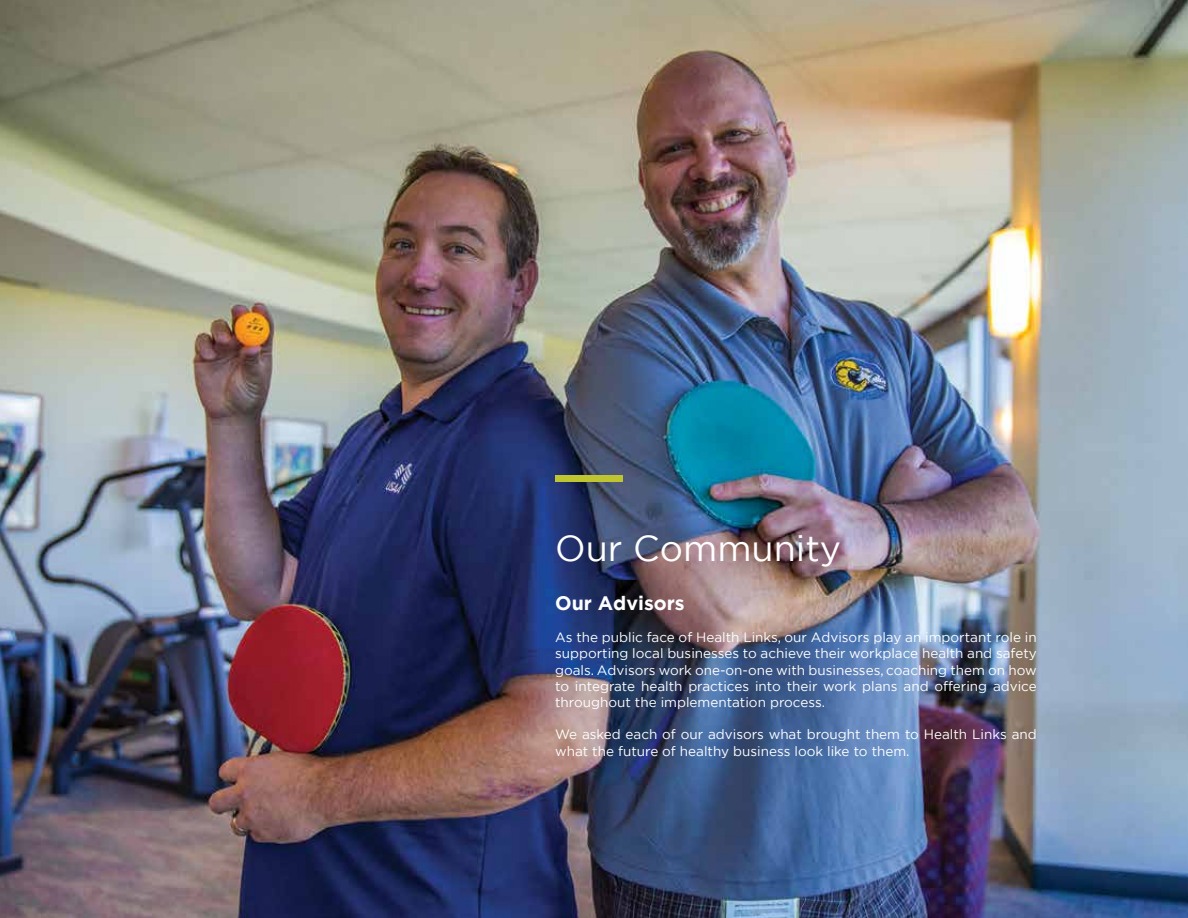
<style>
.page{position:relative;width:1188px;height:918px;background:#fff}
.page>*{position:absolute;margin:0;border:0;box-sizing:border-box;transform-origin:0 0}
.t1{font:36px "Gotham";color:#fff}
.t2{font:700 19.5px "Gotham";color:#fff}
.t3{font:13.5px/16.2px "Gotham";color:#fff;text-align:justify}
</style>
<div class="page">
<img style="left:0;top:0;width:1188px;height:918px">
<div style="left:555px;top:475px;width:68px;height:7px;background:#bec531"></div>
<h1 class="t1" style="left:555px;top:525px;width:288px">Our Community</h1>
<h2 class="t2" style="left:555px;top:590px;width:131px">Our Advisors</h2>
<p class="t3" style="left:555px;top:629px;width:483px">As the public face of Health Links, our Advisors play an important role in supporting local businesses to achieve their workplace health and safety goals. Advisors work one-on-one with businesses, coaching them on how to integrate health practices into their work plans and offering advice throughout the implementation process.</p>
<p class="t3" style="left:555px;top:726px;width:483px">We asked each of our advisors what brought them to Health Links and what the future of healthy business look like to them.</p>
</div>
